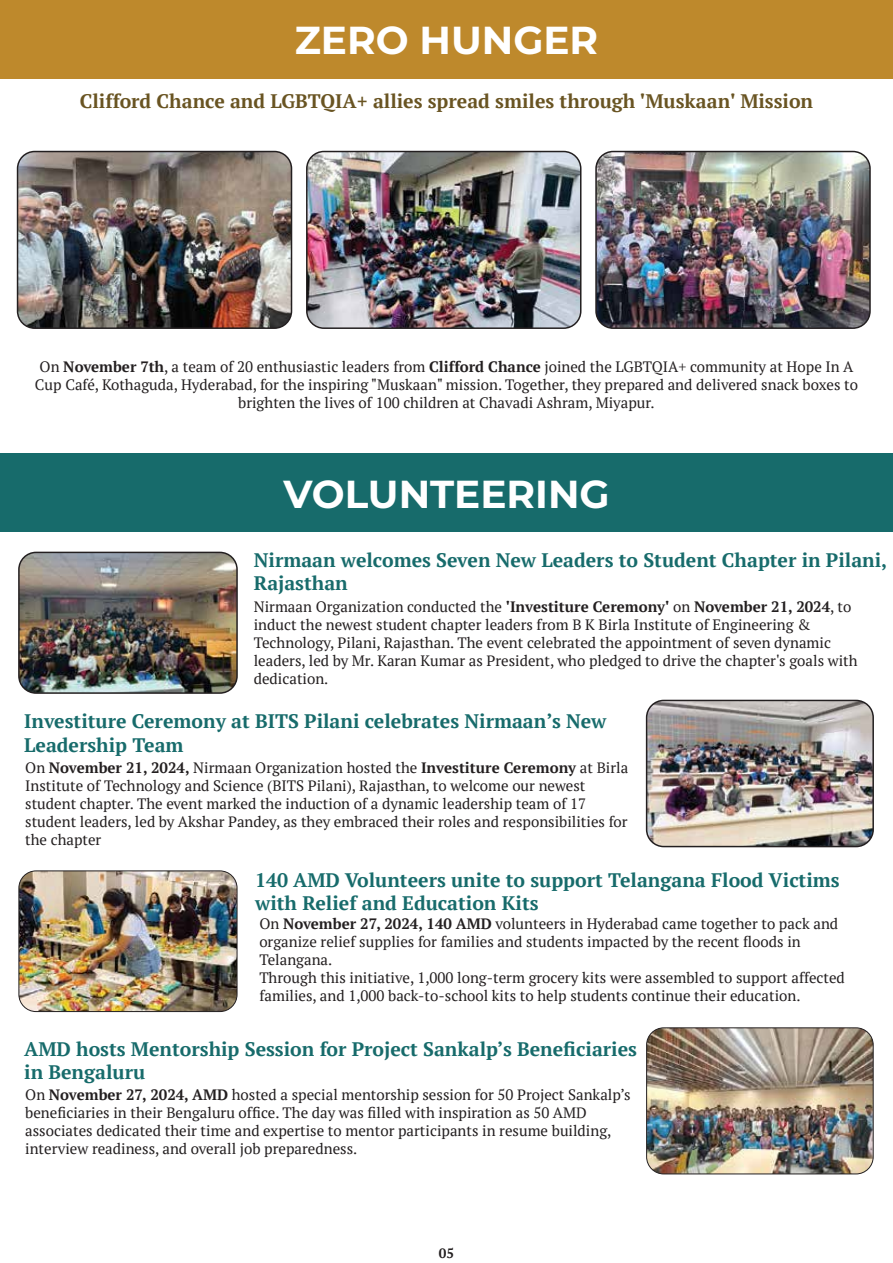
<style>
.page{position:relative;width:893px;height:1263px;background:#fff}
.page>*{position:absolute;margin:0;border:0;box-sizing:border-box;transform-origin:0 0}
.t1{font:700 39px "Montserrat";color:#fff}
.t2{font:700 19.5px/23.4px "PT Serif";color:#176b6b}
.t3{font:700 19.5px "PT Serif";color:#695422}
.t4{font:15px/18px "PT Serif";color:#231f20}
.t5{font:700 13.5px "PT Serif";color:#231f20}
.s1{font-weight:700}
</style>
<div class="page">
<img style="left:21px;top:552px;width:214px;height:139px">
<div style="left:18px;top:552px;width:220px;height:142px;border:2px solid #231f20;border-radius:17px"></div>
<img style="left:647px;top:700px;width:226px;height:146px">
<div style="left:646px;top:700px;width:228px;height:147px;border:2px solid #231f20;border-radius:17px"></div>
<img style="left:19px;top:872px;width:218px;height:139px">
<div style="left:19px;top:870px;width:218px;height:142px;border:1px solid #231f20;border-radius:17px"></div>
<img style="left:647px;top:1029px;width:226px;height:145px">
<div style="left:646px;top:1027px;width:227px;height:147px;border:1px solid #231f20;border-radius:17px"></div>
<div style="left:0;top:453px;width:893px;height:79px;background:#176b6b"></div>
<img style="left:18px;top:152px;width:273px;height:174px">
<div style="left:17px;top:151px;width:275px;height:178px;border:2px solid #231f20;border-radius:17px"></div>
<img style="left:309px;top:152px;width:272px;height:176px">
<div style="left:306px;top:151px;width:275px;height:178px;border:2px solid #231f20;border-radius:17px"></div>
<img style="left:598px;top:152px;width:270px;height:174px">
<div style="left:595px;top:151px;width:276px;height:178px;border:2px solid #231f20;border-radius:17px"></div>
<div style="left:0;top:0;width:893px;height:79px;background:#be892c"></div>
<h1 class="t1" style="left:295px;top:14px;width:305px">ZERO HUNGER</h1>
<h2 class="t3" style="left:80px;top:89px;width:735px">Clifford Chance and LGBTQIA+ allies spread smiles through 'Muskaan' Mission</h2>
<p class="t4" style="left:35px;top:357px;width:825px;text-align:center">On <span class="s1">November 7th</span>, a team of 20 enthusiastic leaders from <span class="s1">Clifford Chance</span> joined the LGBTQIA+ community at Hope In A<br>Cup Café, Kothaguda, Hyderabad, for the inspiring "Muskaan" mission. Together, they prepared and delivered snack boxes to brighten the lives of 100 children at Chavadi Ashram, Miyapur.</p>
<h1 class="t1" style="left:284px;top:468px;width:328px">VOLUNTEERING</h1>
<h2 class="t2" style="left:254px;top:548px;width:635px">Nirmaan welcomes Seven New Leaders to Student Chapter in Pilani,<br>Rajasthan</h2>
<p class="t4" style="left:254px;top:597px;width:605px">Nirmaan Organization conducted the <span class="s1">'Investiture Ceremony'</span> on <span class="s1">November 21, 2024</span>, to induct the newest student chapter leaders from B K Birla Institute of Engineering &amp; Technology, Pilani, Rajasthan. The event celebrated the appointment of seven dynamic leaders, led by Mr. Karan Kumar as President, who pledged to drive the chapter's goals with dedication.</p>
<h2 class="t2" style="left:24px;top:709px;width:584px">Investiture Ceremony at BITS Pilani celebrates Nirmaan’s New<br>Leadership Team</h2>
<p class="t4" style="left:25px;top:759px;width:604px">On <span class="s1">November 21, 2024,</span> Nirmaan Organization hosted the <span class="s1">Investiture Ceremony</span> at Birla Institute of Technology and Science (BITS Pilani), Rajasthan, to welcome our newest student chapter. The event marked the induction of a dynamic leadership team of 17 student leaders, led by Akshar Pandey, as they embraced their roles and responsibilities for the chapter</p>
<h2 class="t2" style="left:255px;top:868px;width:586px">140 AMD Volunteers unite to support Telangana Flood Victims with Relief and Education Kits</h2>
<p class="t4" style="left:259px;top:914px;width:587px">On <span class="s1">November 27, 2024, 140 AMD</span> volunteers in Hyderabad came together to pack and organize relief supplies for families and students impacted by the recent floods in Telangana.<br>Through this initiative, 1,000 long-term grocery kits were assembled to support affected families, and 1,000 back-to-school kits to help students continue their education.</p>
<h2 class="t2" style="left:24px;top:1037px;width:614px">AMD hosts Mentorship Session for Project Sankalp’s Beneficiaries in Bengaluru</h2>
<p class="t4" style="left:25px;top:1086px;width:607px">On <span class="s1">November 27, 2024, AMD</span> hosted a special mentorship session for 50 Project Sankalp’s beneficiaries in their Bengaluru office. The day was filled with inspiration as 50 AMD associates dedicated their time and expertise to mentor participants in resume building, interview readiness, and overall job preparedness.</p>
<p class="t5" style="left:439px;top:1244px;width:17px">05</p>
</div>
